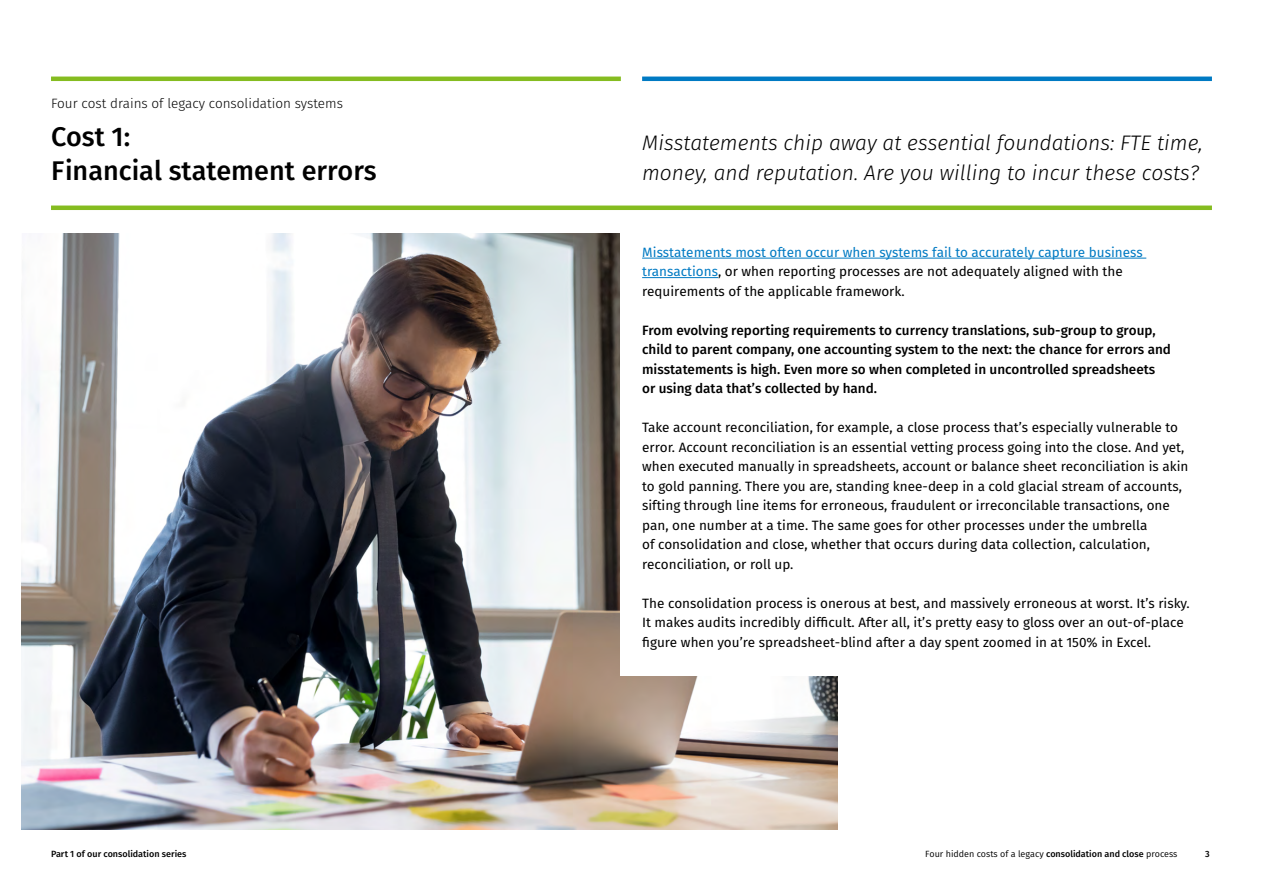
<style>
.page{position:relative;width:1263px;height:893px;background:#fff}
.page>*{position:absolute;margin:0;border:0;box-sizing:border-box;transform-origin:0 0}
.t1{font:500 27px/34.5px "Fira Sans";color:#000}
.t2{font:italic 300 21px/30px "Fira Sans";color:#000}
.t3{font:13.5px/19.5px "Fira Sans";color:#000}
.t4{font:500 13.5px/19.5px "Fira Sans";color:#000}
.t5{font:300 13.5px "Fira Sans";color:#000}
.t6{font:9px "Fira Sans";color:#000}
.t7{font:500 9px "Fira Sans";color:#000}
.s1{color:#007ac3}
.s2{font-weight:500}
</style>
<div class="page">
<img style="left:21px;top:234px;width:817px;height:595px">
<div style="left:621px;top:21px;width:608px;height:655px;background:#fff"></div>
<hr style="left:642px;top:258px;width:504px;height:1px;background:#007ac3">
<hr style="left:642px;top:277px;width:76px;height:1px;background:#007ac3">
<hr style="left:642px;top:77px;width:570px;height:4px;background:#007ac3">
<hr style="left:51px;top:77px;width:570px;height:4px;background:#85bc20">
<hr style="left:51px;top:206px;width:1161px;height:4px;background:#85bc20">
<p class="t5" style="left:51px;top:94px;width:293px">Four cost drains of legacy consolidation systems</p>
<h1 class="t1" style="left:51px;top:119px;width:327px">Cost 1:<br>Financial statement errors</h1>
<h2 class="t2" style="left:642px;top:128px;width:562px">Misstatements chip away at essential foundations: FTE time, money, and reputation. Are you willing to incur these costs?</h2>
<p class="t7" style="left:51px;top:848px;width:137px">Part 1 of our consolidation series</p>
<p class="t3" style="left:642px;top:242px;width:502px"><span class="s1">Misstatements most often occur when systems fail to accurately capture business transactions</span>, or when reporting processes are not adequately aligned with the requirements of the applicable framework.</p>
<p class="t4" style="left:642px;top:320px;width:530px">From evolving reporting requirements to currency translations, sub-group to group, child to parent company, one accounting system to the next: the chance for errors and misstatements is high. Even more so when completed in uncontrolled spreadsheets or using data that’s collected by hand.</p>
<p class="t3" style="left:642px;top:418px;width:548px">Take account reconciliation, for example, a close process that’s especially vulnerable to error. Account reconciliation is an essential vetting process going into the close. And yet, when executed manually in spreadsheets, account or balance sheet reconciliation is akin to gold panning. There you are, standing knee-deep in a cold glacial stream of accounts, sifting through line items for erroneous, fraudulent or irreconcilable transactions, one pan, one number at a time. The same goes for other processes under the umbrella<br>of consolidation and close, whether that occurs during data collection, calculation, reconciliation, or roll up.</p>
<p class="t3" style="left:642px;top:593px;width:549px">The consolidation process is onerous at best, and massively erroneous at worst. It’s risky.<br>It makes audits incredibly difficult. After all, it’s pretty easy to gloss over an out-of-place figure when you’re spreadsheet-blind after a day spent zoomed in at 150% in Excel.</p>
<p class="t6" style="left:925px;top:848px;width:254px">Four hidden costs of a legacy <span class="s2">consolidation and close</span> process</p>
<p class="t7" style="left:1205px;top:848px;width:6px">3</p>
</div>
